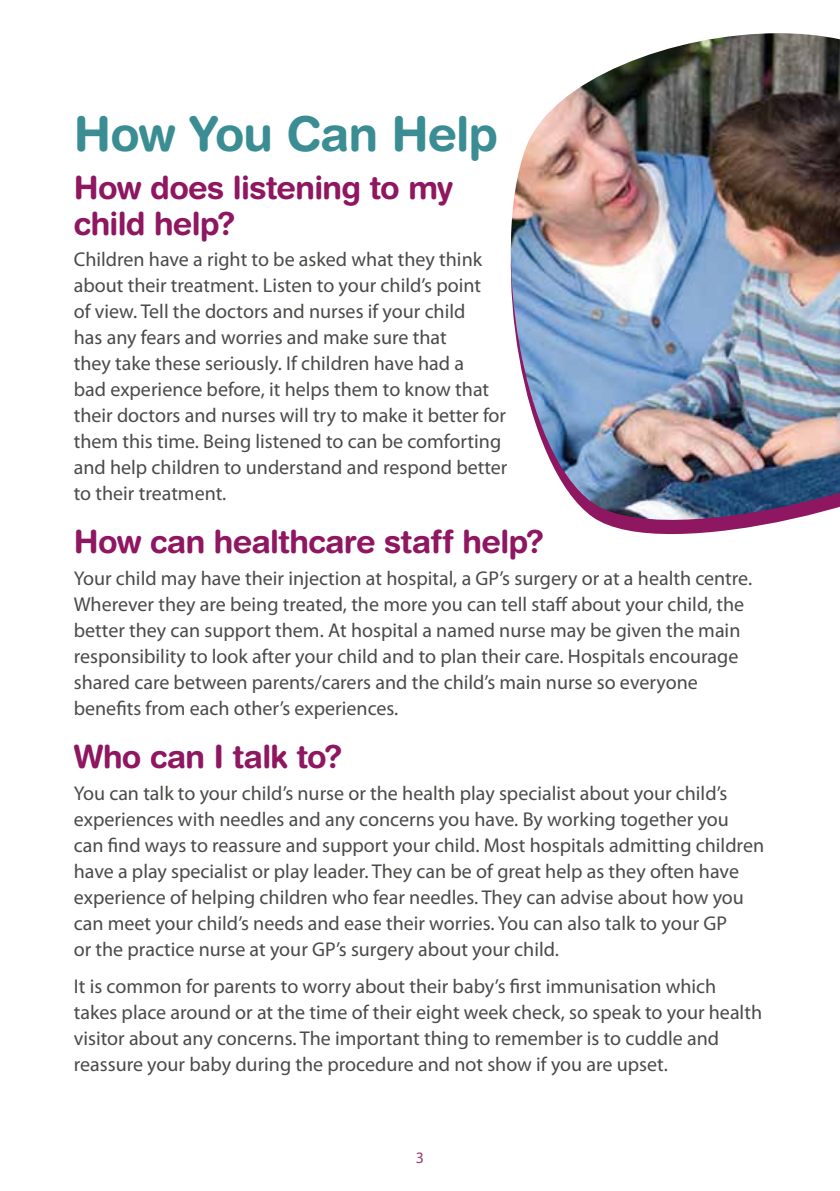
<style>
.page{position:relative;width:840px;height:1191px;background:#fff}
.page>*{position:absolute;margin:0;border:0;box-sizing:border-box;transform-origin:0 0}
.t1{font:700 48px "Helvetica Rounded LT";letter-spacing:-.02em;color:#3b8d94}
.t2{font:700 32px/36px "Helvetica Rounded LT";letter-spacing:-.02em;color:#8f1660}
.t3{font:20px/26px "Myriad Pro";color:#4a4a49}
.t4{font:16px "Myriad Pro";color:#9d3a71}
</style>
<div class="page">
<svg style="left:606px;top:524px;width:161px;height:11px;fill:#8f1660"></svg>
<img style="left:510px;top:33px;width:329px;height:491px">
<h1 class="t1" style="left:74px;top:105px;width:425px">How You Can Help</h1>
<h2 class="t2" style="left:74px;top:168px;width:381px">How does listening to my child help?</h2>
<p class="t3" style="left:74px;top:246px;width:435px">Children have a right to be asked what they think about their treatment. Listen to your child’s point<br>of view. Tell the doctors and nurses if your child<br>has any fears and worries and make sure that<br>they take these seriously. If children have had a<br>bad experience before, it helps them to know that their doctors and nurses will try to make it better for them this time. Being listened to can be comforting and help children to understand and respond better to their treatment.</p>
<h2 class="t2" style="left:74px;top:523px;width:472px">How can healthcare staff help?</h2>
<p class="t3" style="left:74px;top:565px;width:679px">Your child may have their injection at hospital, a GP’s surgery or at a health centre.<br>Wherever they are being treated, the more you can tell staff about your child, the better they can support them. At hospital a named nurse may be given the main responsibility to look after your child and to plan their care. Hospitals encourage shared care between parents/carers and the child’s main nurse so everyone benefits from each other’s experiences.</p>
<h2 class="t2" style="left:74px;top:738px;width:270px">Who can I talk to?</h2>
<p class="t3" style="left:74px;top:779px;width:691px">You can talk to your child’s nurse or the health play specialist about your child’s experiences with needles and any concerns you have. By working together you<br>can find ways to reassure and support your child. Most hospitals admitting children have a play specialist or play leader. They can be of great help as they often have experience of helping children who fear needles. They can advise about how you can meet your child’s needs and ease their worries. You can also talk to your GP<br>or the practice nurse at your GP’s surgery about your child.</p>
<p class="t3" style="left:74px;top:973px;width:689px">It is common for parents to worry about their baby’s first immunisation which takes place around or at the time of their eight week check, so speak to your health visitor about any concerns. The important thing to remember is to cuddle and reassure your baby during the procedure and not show if you are upset.</p>
<p class="t4" style="left:415px;top:1148px;width:10px">3</p>
</div>
